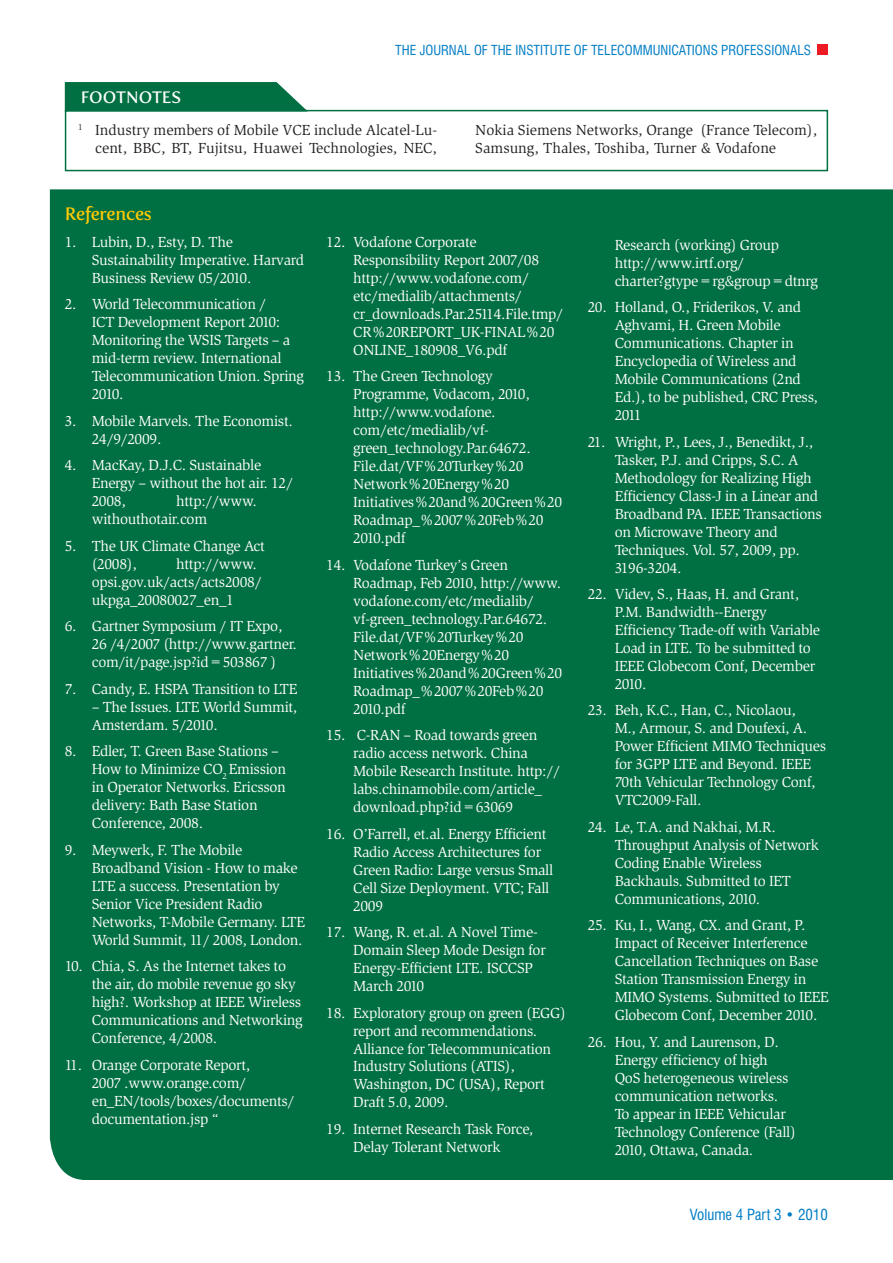
<style>
.page{position:relative;width:893px;height:1263px;background:#fff}
.page>*{position:absolute;margin:0;border:0;box-sizing:border-box;transform-origin:0 0}
.t1{font:18px "Fertigo Pro";letter-spacing:-.02em;color:#ffcb04}
.t2{font:16.5px "Fertigo Pro";color:#fff}
.t3{font:15px/18px "Slimbach";letter-spacing:-.02em;color:#fff}
.t4{font:15px/18px "Slimbach";color:#231f20;text-align:right}
.t5{font:condensed 15px "Swiss 721 BT";color:#007dc5}
.t6{font:condensed 13.5px "Swiss 721 BT";color:#007dc5}
</style>
<div class="page">
<div style="left:817px;top:44px;width:11px;height:11px;background:#ed1c24"></div>
<div style="left:50px;top:189px;width:843px;height:991px;background:#006f41"></div>
<svg style="left:64px;top:82px;width:765px;height:90px"></svg>
<p class="t2" style="left:81px;top:90px;width:102px">FOOTNOTES</p>
<p class="t6" style="left:395px;top:44px;width:417px">THE JOURNAL OF THE INSTITUTE OF TELECOMMUNICATIONS PROFESSIONALS</p>
<p class="t4" style="left:78px;top:122px;width:360px"><sup>1</sup> Industry members of Mobile VCE include Alcatel-Lu&shy;cent, BBC, BT, Fujitsu, Huawei Technologies, NEC,</p>
<p class="t4" style="left:475px;top:122px;width:343px;text-align:left">Nokia Siemens Networks, Orange (France Telecom),<br>Samsung, Thales, Toshiba, Turner &amp; Vodafone</p>
<p class="t1" style="left:65px;top:206px;width:89px">References</p>
<p class="t3" style="left:92px;top:234px;width:214px;text-indent:-27px">1. Lubin, D., Esty, D. The<br>Sustainability Imperative. Harvard<br>Business Review 05/2010.</p>
<p class="t3" style="left:92px;top:296px;width:214px;text-indent:-27px">2. World Telecommunication /<br>ICT Development Report 2010:<br>Monitoring the WSIS Targets – a mid-term review. International<br>Telecommunication Union. Spring<br>2010.</p>
<p class="t3" style="left:92px;top:413px;width:203px;text-indent:-27px">3. Mobile Marvels. The Economist.<br>24/9/2009.</p>
<p class="t3" style="left:92px;top:457px;width:203px;text-indent:-27px">4. MacKay, D.J.C. Sustainable<br>Energy – without the hot air. 12/<br>2008,</p>
<p class="t3" style="left:92px;top:493px;width:167px;text-indent:84px">http://www. withouthotair.com</p>
<p class="t3" style="left:92px;top:538px;width:174px;text-indent:-27px">5. The UK Climate Change Act (2008),</p>
<p class="t3" style="left:92px;top:556px;width:171px;text-indent:84px">http://www. opsi.gov.uk/acts/acts2008/ ukpga_20080027_en_1</p>
<p class="t3" style="left:92px;top:618px;width:207px;text-indent:-27px">6. Gartner Symposium / IT Expo,<br>26 /4/2007 (http://www.gartner. com/it/page.jsp?id=503867 )</p>
<p class="t3" style="left:65px;top:681px;width:234px">7. Candy, E. HSPA Transition to LTE</p>
<p class="t3" style="left:92px;top:699px;width:207px">– The Issues. LTE World Summit,<br>Amsterdam. 5/2010.</p>
<p class="t3" style="left:92px;top:743px;width:196px;text-indent:-27px">8. Edler, T. Green Base Stations –<br>How to Minimize CO<sub>2</sub> Emission in Operator Networks. Ericsson delivery: Bath Base Station<br>Conference, 2008.</p>
<p class="t3" style="left:92px;top:842px;width:215px;text-indent:-27px">9. Meywerk, F. The Mobile<br>Broadband Vision - How to make<br>LTE a success. Presentation by<br>Senior Vice President Radio<br>Networks, T-Mobile Germany. LTE<br>World Summit, 11/ 2008, London.</p>
<p class="t3" style="left:92px;top:958px;width:212px;text-indent:-27px">10. Chia, S. As the Internet takes to the air, do mobile revenue go sky high?. Workshop at IEEE Wireless<br>Communications and Networking<br>Conference, 4/2008.</p>
<p class="t3" style="left:92px;top:1057px;width:204px;text-indent:-27px">11. Orange Corporate Report,<br>2007 .www.orange.com/ en_EN/tools/boxes/documents/ documentation.jsp “</p>
<p class="t3" style="left:353px;top:234px;width:211px;text-indent:-27px">12. Vodafone Corporate<br>Responsibility Report 2007/08 http://www.vodafone.com/ etc/medialib/attachments/ cr_downloads.Par.25114.File.tmp/<br>CR%20REPORT_UK-FINAL%20<br>ONLINE_180908_V6.pdf</p>
<p class="t3" style="left:353px;top:368px;width:210px;text-indent:-27px">13. The Green Technology<br>Programme, Vodacom, 2010, http://www.vodafone. com/etc/medialib/vf&shy;green_technology.Par.64672.<br>File.dat/VF%20Turkey%20<br>Network%20Energy%20<br>Initiatives%20and%20Green%20<br>Roadmap_%2007%20Feb%20<br>2010.pdf</p>
<p class="t3" style="left:353px;top:557px;width:210px;text-indent:-27px">14. Vodafone Turkey’s Green<br>Roadmap, Feb 2010, http://www. vodafone.com/etc/medialib/ vf-green_technology.Par.64672.<br>File.dat/VF%20Turkey%20<br>Network%20Energy%20<br>Initiatives%20and%20Green%20<br>Roadmap_%2007%20Feb%20<br>2010.pdf</p>
<p class="t3" style="left:353px;top:727px;width:208px;text-indent:-27px">15. C-RAN – Road towards green radio access network. China<br>Mobile Research Institute. http:// labs.chinamobile.com/article_ download.php?id=63069</p>
<p class="t3" style="left:353px;top:826px;width:202px;text-indent:-27px">16. O’Farrell, et.al. Energy Efficient<br>Radio Access Architectures for<br>Green Radio: Large versus Small<br>Cell Size Deployment. VTC; Fall<br>2009</p>
<p class="t3" style="left:353px;top:924px;width:194px;text-indent:-27px">17. Wang, R. et.al. A Novel Time-<br>Domain Sleep Mode Design for<br>Energy-Efficient LTE. ISCCSP<br>March 2010</p>
<p class="t3" style="left:353px;top:1005px;width:214px;text-indent:-27px">18. Exploratory group on green (EGG) report and recommendations.<br>Alliance for Telecommunication<br>Industry Solutions (ATIS),<br>Washington, DC (USA), Report<br>Draft 5.0, 2009.</p>
<p class="t3" style="left:326px;top:1121px;width:208px;text-align:center">19. Internet Research Task Force,<br>Delay Tolerant Network</p>
<p class="t3" style="left:615px;top:237px;width:205px">Research (working) Group http://www.irtf.org/ charter?gtype=rg&amp;group=dtnrg</p>
<p class="t3" style="left:615px;top:299px;width:205px;text-indent:-27px">20. Holland, O., Friderikos, V. and<br>Aghvami, H. Green Mobile<br>Communications. Chapter in<br>Encyclopedia of Wireless and<br>Mobile Communications (2nd<br>Ed.), to be published, CRC Press,<br>2011</p>
<p class="t3" style="left:615px;top:434px;width:209px;text-indent:-27px">21. Wright, P., Lees, J., Benedikt, J.,<br>Tasker, P.J. and Cripps, S.C. A<br>Methodology for Realizing High<br>Efficiency Class-J in a Linear and<br>Broadband PA. IEEE Transactions on Microwave Theory and<br>Techniques. Vol. 57, 2009, pp.<br>3196-3204.</p>
<p class="t3" style="left:615px;top:586px;width:207px;text-indent:-27px">22. Videv, S., Haas, H. and Grant,<br>P.M. Bandwidth--Energy<br>Efficiency Trade-off with Variable<br>Load in LTE. To be submitted to<br>IEEE Globecom Conf, December<br>2010.</p>
<p class="t3" style="left:615px;top:703px;width:213px;text-indent:-27px">23. Beh, K.C., Han, C., Nicolaou,<br>M., Armour, S. and Doufexi, A.<br>Power Efficient MIMO Techniques for 3GPP LTE and Beyond. IEEE<br>70th Vehicular Technology Conf,<br>VTC2009-Fall.</p>
<p class="t3" style="left:615px;top:819px;width:206px;text-indent:-27px">24. Le, T.A. and Nakhai, M.R.<br>Throughput Analysis of Network<br>Coding Enable Wireless<br>Backhauls. Submitted to IET<br>Communications, 2010.</p>
<p class="t3" style="left:615px;top:917px;width:215px;text-indent:-27px">25. Ku, I., Wang, CX. and Grant, P.<br>Impact of Receiver Interference<br>Cancellation Techniques on Base<br>Station Transmission Energy in<br>MIMO Systems. Submitted to IEEE<br>Globecom Conf, December 2010.</p>
<p class="t3" style="left:615px;top:1034px;width:183px;text-indent:-27px">26. Hou, Y. and Laurenson, D.<br>Energy efficiency of high<br>QoS heterogeneous wireless communication networks.<br>To appear in IEEE Vehicular<br>Technology Conference (Fall)<br>2010, Ottawa, Canada.</p>
<p class="t5" style="left:690px;top:1209px;width:139px">Volume 4 Part 3 • 2010</p>
</div>
